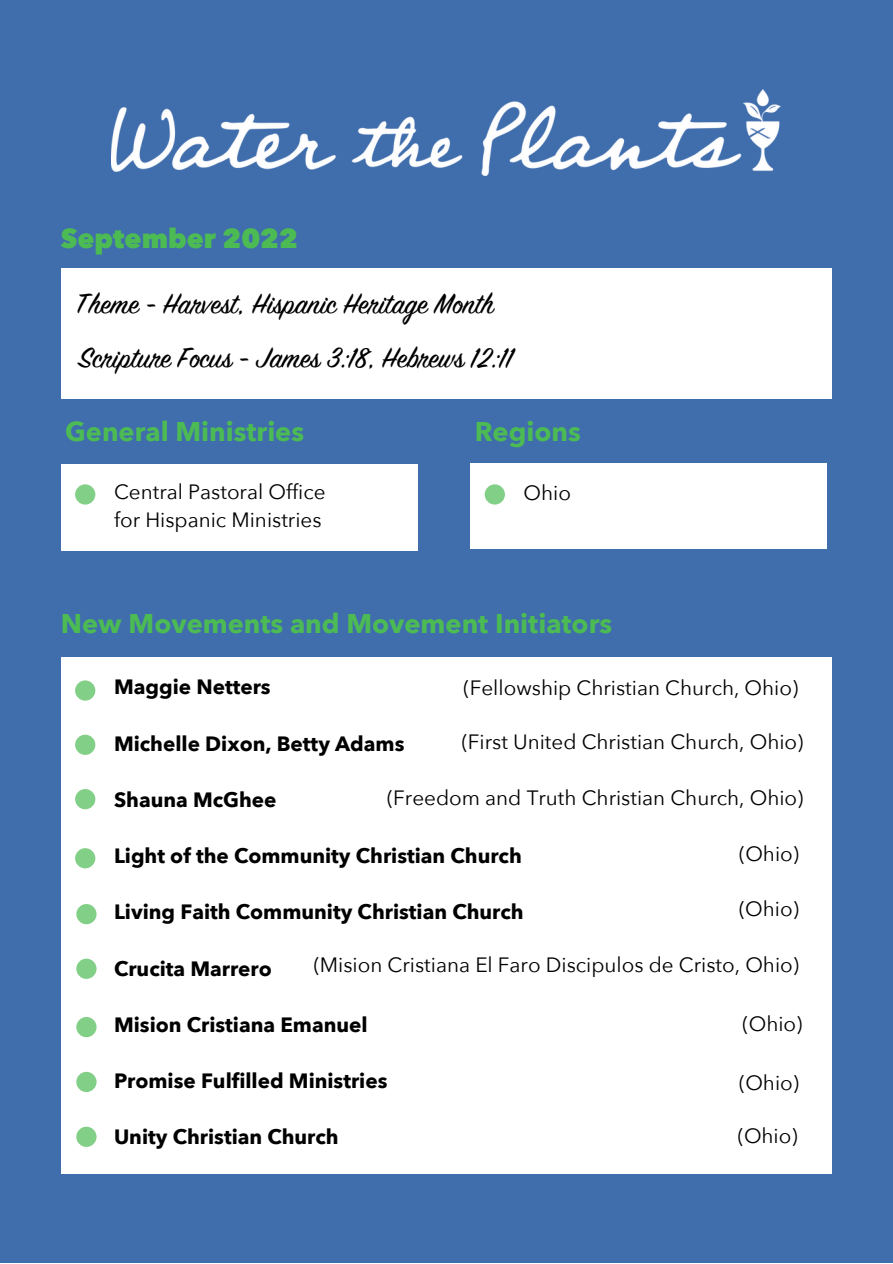
<style>
.page{position:relative;width:893px;height:1264px;background:#fff}
.page>*{position:absolute;margin:0;border:0;box-sizing:border-box;transform-origin:0 0}
.t1{font:31.5px/54.3px "Sign Painter House Script";color:#000}
.t2{font:700 27px "Avenir Next";color:#4cbb54}
.t3{font:800 27px "Avenir Next";color:#4cbb54}
.t4{font:20.7px/28px "Avenir Next";color:#000}
.t5{font:700 20.7px "Avenir Next";color:#000}
</style>
<div class="page">
<div style="left:0;top:0;width:892px;height:1262px;background:#406dac"></div>
<div style="left:470px;top:464px;width:357px;height:85px;background:#fff"></div>
<div style="left:484px;top:484px;width:21px;height:20px;background:#82cf88;border-radius:50%"></div>
<img style="left:112px;top:89px;width:668px;height:87px">
<div style="left:61px;top:268px;width:770px;height:130px;background:#fff"></div>
<div style="left:61px;top:464px;width:356px;height:86px;background:#fff"></div>
<div style="left:75px;top:484px;width:20px;height:20px;background:#82cf88;border-radius:50%"></div>
<div style="left:61px;top:657px;width:770px;height:516px;background:#fff"></div>
<div style="left:75px;top:680px;width:20px;height:20px;background:#82cf88;border-radius:50%"></div>
<div style="left:75px;top:734px;width:20px;height:21px;background:#82cf88;border-radius:50%"></div>
<div style="left:75px;top:789px;width:20px;height:20px;background:#82cf88;border-radius:50%"></div>
<div style="left:75px;top:848px;width:20px;height:20px;background:#82cf88;border-radius:50%"></div>
<div style="left:76px;top:904px;width:21px;height:20px;background:#82cf88;border-radius:50%"></div>
<div style="left:76px;top:958px;width:21px;height:20px;background:#82cf88;border-radius:50%"></div>
<svg style="left:76px;top:1016px;width:21px;height:21px"></svg>
<svg style="left:76px;top:1071px;width:21px;height:21px"></svg>
<div style="left:76px;top:1126px;width:21px;height:20px;background:#82cf88;border-radius:50%"></div>
<h2 class="t3" style="left:61px;top:221px;width:239px">September 2022</h2>
<h1 class="t1" style="left:76px;top:278px;width:438px">Theme - Harvest, Hispanic Heritage Month<br>Scripture Focus - James 3:18, Hebrews 12:11</h1>
<h2 class="t2" style="left:65px;top:414px;width:240px">General Ministries</h2>
<h2 class="t2" style="left:474px;top:414px;width:108px">Regions</h2>
<p class="t4" style="left:114px;top:478px;width:213px">Central Pastoral Office for Hispanic Ministries</p>
<p class="t4" style="left:523px;top:479px;width:49px">Ohio</p>
<h2 class="t2" style="left:61px;top:606px;width:552px">New Movements and Movement Initiators</h2>
<p class="t5" style="left:114px;top:673px;width:158px">Maggie Netters</p>
<p class="t5" style="left:114px;top:730px;width:292px">Michelle Dixon, Betty Adams</p>
<p class="t5" style="left:114px;top:786px;width:164px">Shauna McGhee</p>
<p class="t5" style="left:114px;top:842px;width:409px">Light of the Community Christian Church</p>
<p class="t5" style="left:114px;top:898px;width:411px">Living Faith Community Christian Church</p>
<p class="t5" style="left:114px;top:954px;width:159px">Crucita Marrero</p>
<p class="t5" style="left:114px;top:1011px;width:255px">Mision Cristiana Emanuel</p>
<p class="t5" style="left:114px;top:1067px;width:275px">Promise Fulfilled Ministries</p>
<p class="t4" style="left:463px;top:674px;width:336px">(Fellowship Christian Church, Ohio)</p>
<p class="t4" style="left:461px;top:728px;width:343px">(First United Christian Church, Ohio)</p>
<p class="t4" style="left:387px;top:784px;width:418px">(Freedom and Truth Christian Church, Ohio)</p>
<p class="t4" style="left:739px;top:840px;width:61px">(Ohio)</p>
<p class="t4" style="left:739px;top:895px;width:61px">(Ohio)</p>
<p class="t4" style="left:314px;top:951px;width:487px">(Mision Cristiana El Faro Discipulos de Cristo, Ohio)</p>
<p class="t4" style="left:742px;top:1010px;width:61px">(Ohio)</p>
<p class="t4" style="left:739px;top:1069px;width:61px">(Ohio)</p>
<p class="t5" style="left:114px;top:1123px;width:226px">Unity Christian Church</p>
<p class="t4" style="left:737px;top:1122px;width:61px">(Ohio)</p>
</div>
